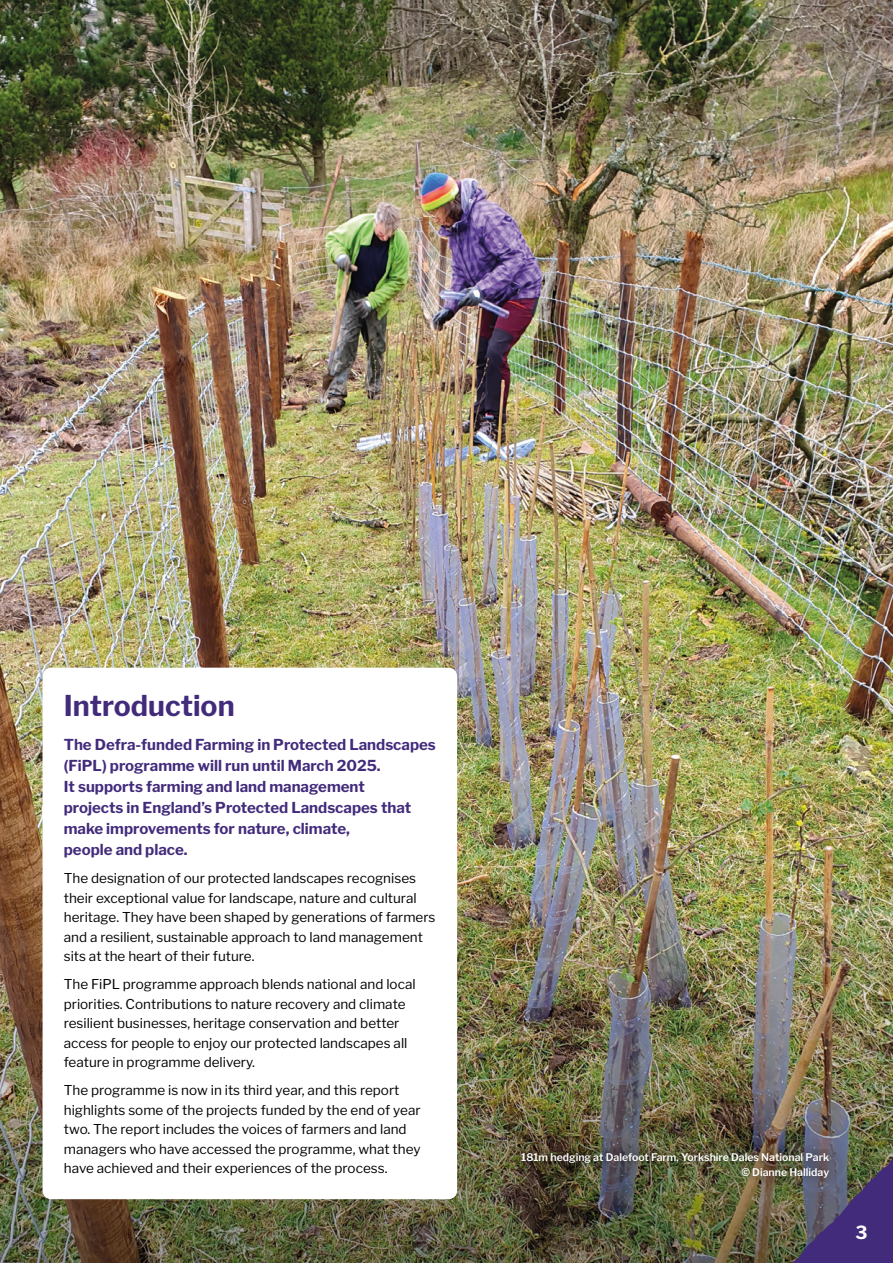
<style>
.page{position:relative;width:893px;height:1263px;background:#fff}
.page>*{position:absolute;margin:0;border:0;box-sizing:border-box;transform-origin:0 0}
.t1{font:700 28.5px "Libre Franklin";color:#432b7c}
.t2{font:700 18px "Libre Franklin";color:#fff}
.t3{font:700 15px/21px "Libre Franklin";color:#432b7c}
.t4{font:13.5px/19.5px "Libre Franklin";color:#000}
.t5{font:600 10.5px/15px "Libre Franklin";color:#fff;text-align:right}
</style>
<div class="page">
<img style="left:0;top:0;width:893px;height:870px">
<img style="left:0;top:870px;width:893px;height:393px">
<svg style="left:792px;top:1158px;width:101px;height:105px;background:#4d426c"></svg>
<div style="left:43px;top:668px;width:414px;height:531px;background:#fff;border-radius:9px"></div>
<div style="left:510px;top:1141px;width:330px;height:47px;background:#000;opacity:.2"></div>
<h1 class="t1" style="left:64px;top:689px;width:172px">Introduction</h1>
<p class="t3" style="left:64px;top:734px;width:374px">The Defra-funded Farming in Protected Landscapes (FiPL) programme will run until March 2025.<br>It supports farming and land management<br>projects in England’s Protected Landscapes that make improvements for nature, climate,<br>people and place.</p>
<p class="t4" style="left:64px;top:868px;width:373px">The designation of our protected landscapes recognises their exceptional value for landscape, nature and cultural heritage. They have been shaped by generations of farmers and a resilient, sustainable approach to land management sits at the heart of their future.</p>
<p class="t4" style="left:64px;top:974px;width:353px">The FiPL programme approach blends national and local priorities. Contributions to nature recovery and climate resilient businesses, heritage conservation and better access for people to enjoy our protected landscapes all feature in programme delivery.</p>
<p class="t4" style="left:64px;top:1080px;width:358px">The programme is now in its third year, and this report highlights some of the projects funded by the end of year two. The report includes the voices of farmers and land managers who have accessed the programme, what they have achieved and their experiences of the process.</p>
<p class="t5" style="left:521px;top:1149px;width:310px">181m hedging at Dalefoot Farm, Yorkshire Dales National Park © Dianne Halliday</p>
<h2 class="t2" style="left:855px;top:1221px;width:14px">3</h2>
</div>
